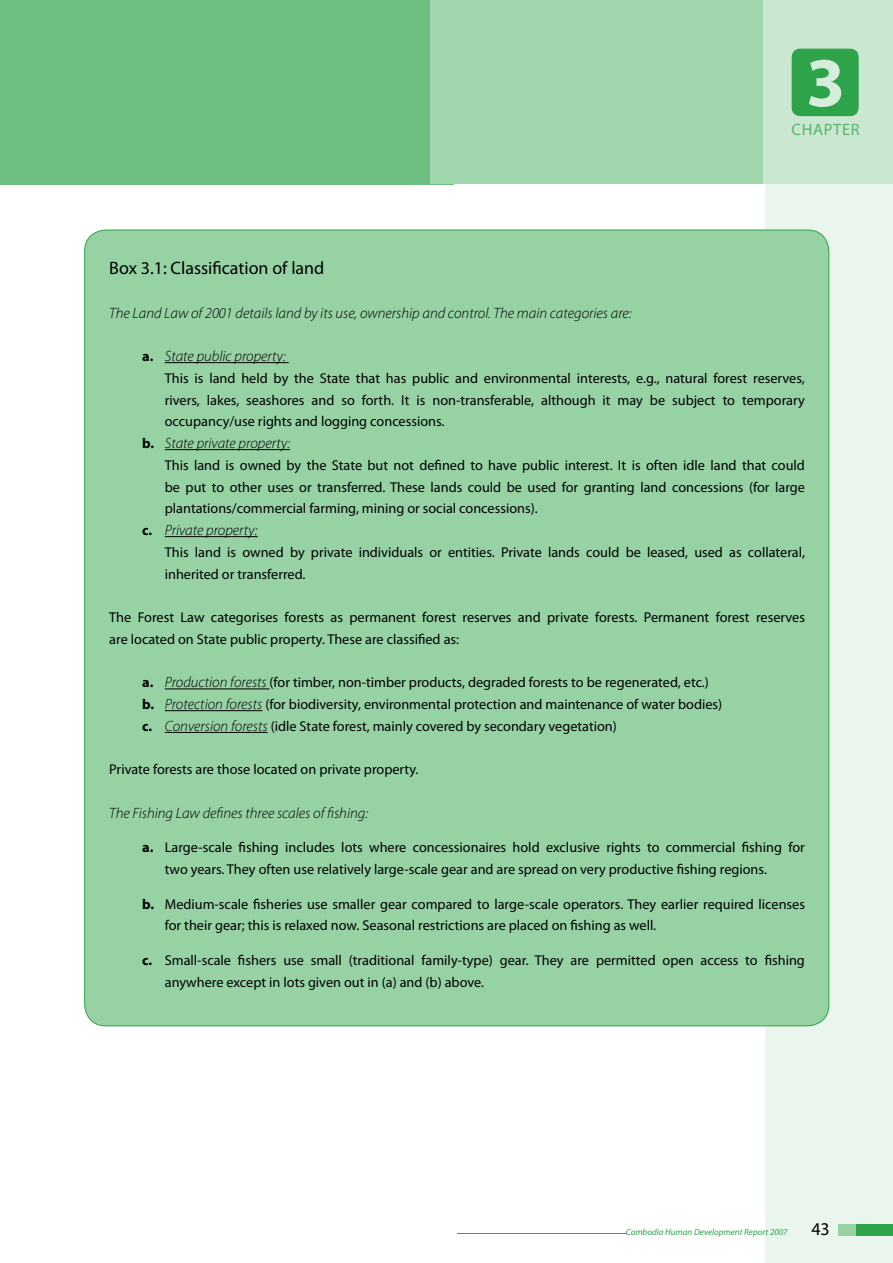
<style>
.page{position:relative;width:893px;height:1263px;background:#fff}
.page>*{position:absolute;margin:0;border:0;box-sizing:border-box;transform-origin:0 0}
.t1{font:700 70.5px "Myriad Pro";color:#d5eddb}
.t2{font:18px "Myriad Pro";color:#000}
.t3{font:16.5px "Myriad Pro";letter-spacing:.04em;color:#57b66d}
.t4{font:italic 300 15px "Myriad Pro";color:#000}
.t5{font:14.25px/21.8px "Myriad Pro";color:#000}
.t6{font:italic 9px "Myriad Pro";color:#2da449}
.s1{font-weight:700;font-style:normal;font-size:14.25px}
.s2{font-weight:700}
.s3{font-weight:300;font-style:italic;font-size:15px}
</style>
<div class="page">
<div style="left:765px;top:0;width:128px;height:1263px;background:#eaf6ed"></div>
<div style="left:0;top:0;width:453px;height:184px;background:#6cbf80"></div>
<div style="left:430px;top:0;width:333px;height:184px;background:#a0d6ad"></div>
<div style="left:763px;top:0;width:130px;height:184px;background:#cae8d1"></div>
<div style="left:792px;top:49px;width:67px;height:67px;background:#2da449;border-radius:9px"></div>
<div style="left:855px;top:1224px;width:38px;height:11px;background:#2da449"></div>
<div style="left:838px;top:1224px;width:17px;height:11px;background:#96d2a4"></div>
<hr style="left:457px;top:1233px;width:169px;height:1px;background:#2da449">
<div style="left:85px;top:230px;width:744px;height:796px;background:#96d2a4;border-radius:21px"></div>
<hr style="left:165px;top:362px;width:124px;height:1px;background:#000">
<hr style="left:165px;top:449px;width:125px;height:1px;background:#000">
<hr style="left:165px;top:536px;width:93px;height:1px;background:#000">
<hr style="left:165px;top:688px;width:104px;height:1px;background:#000">
<hr style="left:165px;top:710px;width:97px;height:1px;background:#000">
<hr style="left:165px;top:732px;width:103px;height:1px;background:#000">
<h1 class="t1" style="left:806px;top:37px;width:41px">3</h1>
<p class="t3" style="left:791px;top:119px;width:70px">CHAPTER</p>
<p class="t2" style="left:109px;top:257px;width:217px">Box 3.1: Classification of land</p>
<p class="t4" style="left:109px;top:304px;width:524px">The Land Law of 2001 details land by its use, ownership and control. The main categories are:</p>
<p class="t4" style="left:142px;top:347px;width:145px"><span class="s1">a.</span> State public property:</p>
<p class="t5" style="left:165px;top:367px;width:642px;text-align:justify">This is land held by the State that has public and environmental interests, e.g., natural forest reserves, rivers, lakes, seashores and so forth. It is non-transferable, although it may be subject to temporary occupancy/use rights and logging concessions.</p>
<p class="t4" style="left:142px;top:434px;width:149px"><span class="s1">b.</span> State private property:</p>
<p class="t5" style="left:165px;top:454px;width:642px;text-align:justify">This land is owned by the State but not defined to have public interest. It is often idle land that could be put to other uses or transferred. These lands could be used for granting land concessions (for large plantations/commercial farming, mining or social concessions).</p>
<p class="t4" style="left:142px;top:521px;width:117px"><span class="s1">c.</span> Private property:</p>
<p class="t5" style="left:165px;top:541px;width:642px">This land is owned by private individuals or entities. Private lands could be leased, used as collateral, inherited or transferred.</p>
<p class="t5" style="left:109px;top:606px;width:697px">The Forest Law categorises forests as permanent forest reserves and private forests. Permanent forest reserves are located on State public property. These are classified as:</p>
<p class="t5" style="left:142px;top:671px;width:581px"><span class="s2">a.</span> <span class="s3">Production forests</span> (for timber, non-timber products, degraded forests to be regenerated, etc.) <span class="s2">b.</span> <span class="s3">Protection forests</span> (for biodiversity, environmental protection and maintenance of water bodies) <span class="s2">c.</span> <span class="s3">Conversion forests</span> (idle State forest, mainly covered by secondary vegetation)</p>
<p class="t5" style="left:109px;top:758px;width:311px">Private forests are those located on private property.</p>
<p class="t4" style="left:109px;top:804px;width:260px">The Fishing Law defines three scales of fishing:</p>
<p class="t5" style="left:165px;top:836px;width:642px;text-indent:-23px"><span class="s2">a.</span> Large-scale fishing includes lots where concessionaires hold exclusive rights to commercial fishing for two years. They often use relatively large-scale gear and are spread on very productive fishing regions.</p>
<p class="t5" style="left:165px;top:893px;width:642px;text-indent:-23px"><span class="s2">b.</span> Medium-scale fisheries use smaller gear compared to large-scale operators. They earlier required licenses for their gear; this is relaxed now. Seasonal restrictions are placed on fishing as well.</p>
<p class="t5" style="left:165px;top:949px;width:642px;text-indent:-23px"><span class="s2">c.</span> Small-scale fishers use small (traditional family-type) gear. They are permitted open access to fishing anywhere except in lots given out in (a) and (b) above.</p>
<p class="t6" style="left:626px;top:1226px;width:163px">Cambodia Human Development Report 2007</p>
<p class="t2" style="left:811px;top:1218px;width:18px">43</p>
</div>
